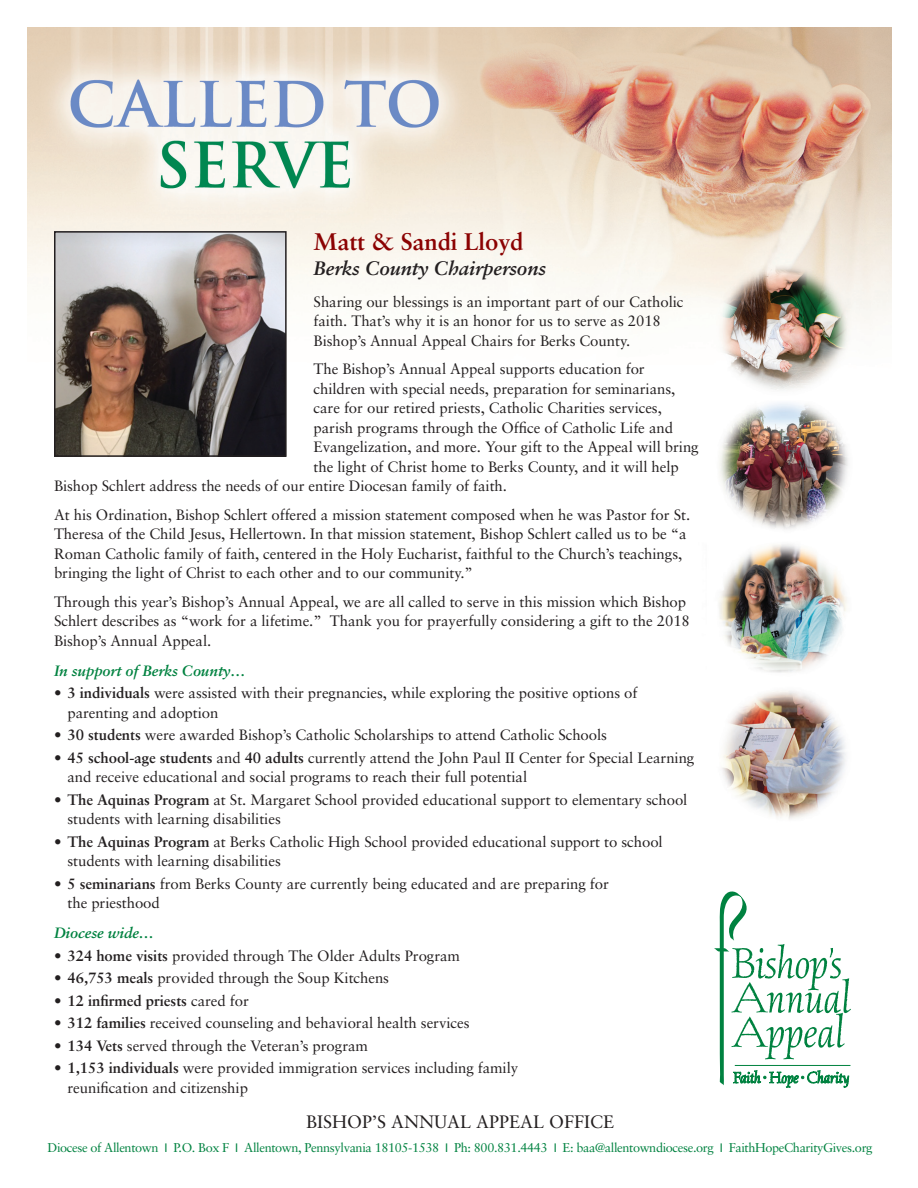
<style>
.page{position:relative;width:918px;height:1188px;background:#fff}
.page>*{position:absolute;margin:0;border:0;box-sizing:border-box;transform-origin:0 0}
.t1{font:700 24px "Sabon";letter-spacing:-.005em;color:#8b0202}
.t2{font:italic 700 19.5px "Sabon";letter-spacing:-.005em;color:#231f20}
.t3{font:18px "Sabon";color:#231f20}
.t4{font:15px/19.5px "Sabon";letter-spacing:-.005em;color:#231f20}
.t5{font:italic 700 15px "Sabon";letter-spacing:-.005em;color:#008240}
.t6{font:700 15px "Sabon";letter-spacing:-.005em;color:#231f20}
.t7{font:12.75px "Sabon";letter-spacing:-.03em;color:#008240}
.s1{font-weight:700}
.s2{font-weight:400}
.s3{font-family:"Myriad Pro"}
</style>
<div class="page">
<img style="left:27px;top:27px;width:864px;height:1061px">
<svg style="left:714px;top:891px;width:137px;height:196px"></svg>
<img style="left:57px;top:234px;width:227px;height:220px">
<div style="left:54px;top:231px;width:233px;height:226px;border:2px solid #231f20"></div>
<p class="t1" style="left:314px;top:226px;width:211px">Matt &amp; Sandi Lloyd</p>
<p class="t2" style="left:314px;top:257px;width:234px">Berks County Chairpersons</p>
<p class="t4" style="left:314px;top:292px;width:372px">Sharing our blessings is an important part of our Catholic faith. That’s why it is an honor for us to serve as 2018<br>Bishop’s Annual Appeal Chairs for Berks County.</p>
<p class="t4" style="left:314px;top:359px;width:333px">The Bishop’s Annual Appeal supports education for</p>
<p class="t4" style="left:314px;top:379px;width:363px">children with special needs, preparation for seminarians,</p>
<p class="t4" style="left:314px;top:398px;width:350px">care for our retired priests, Catholic Charities services,</p>
<p class="t4" style="left:314px;top:418px;width:361px">parish programs through the Office of Catholic Life and</p>
<p class="t4" style="left:314px;top:437px;width:387px">Evangelization, and more. Your gift to the Appeal will bring</p>
<p class="t4" style="left:314px;top:457px;width:367px">the light of Christ home to Berks County, and it will help</p>
<p class="t4" style="left:54px;top:476px;width:455px">Bishop Schlert address the needs of our entire Diocesan family of faith.</p>
<p class="t4" style="left:54px;top:505px;width:638px">At his Ordination, Bishop Schlert offered a mission statement composed when he was Pastor for St.<br>Theresa of the Child Jesus, Hellertown. In that mission statement, Bishop Schlert called us to be “a Roman Catholic family of faith, centered in the Holy Eucharist, faithful to the Church’s teachings, bringing the light of Christ to each other and to our community.”</p>
<p class="t4" style="left:54px;top:592px;width:637px">Through this year’s Bishop’s Annual Appeal, we are all called to serve in this mission which Bishop<br>Schlert describes as “work for a lifetime.” Thank you for prayerfully considering a gift to the 2018<br>Bishop’s Annual Appeal.</p>
<p class="t5" style="left:54px;top:661px;width:193px">In support of Berks County…</p>
<p class="t4" style="left:68px;top:683px;width:572px;text-indent:-14px">• <span class="s1">3 individuals</span> were assisted with their pregnancies, while exploring the positive options of parenting and adoption</p>
<p class="t4" style="left:54px;top:725px;width:555px">• <span class="s1">30 students</span> were awarded Bishop’s Catholic Scholarships to attend Catholic Schools</p>
<p class="t4" style="left:68px;top:748px;width:628px;text-indent:-14px">• <span class="s1">45 school-age students</span> and <span class="s1">40 adults</span> currently attend the John Paul II Center for Special Learning and receive educational and social programs to reach their full potential</p>
<p class="t4" style="left:68px;top:790px;width:621px;text-indent:-14px">• <span class="s1">The Aquinas Program</span> at St. Margaret School provided educational support to elementary school students with learning disabilities</p>
<p class="t4" style="left:68px;top:832px;width:597px;text-indent:-14px">• <span class="s1">The Aquinas Program</span> at Berks Catholic High School provided educational support to school students with learning disabilities</p>
<p class="t4" style="left:68px;top:874px;width:543px;text-indent:-14px">• <span class="s1">5 seminarians</span> from Berks County are currently being educated and are preparing for the priesthood</p>
<p class="t5" style="left:54px;top:924px;width:102px">Diocese wide…</p>
<p class="t4" style="left:54px;top:946px;width:408px">• <span class="s1">324 home visits</span> provided through The Older Adults Program</p>
<p class="t4" style="left:54px;top:968px;width:337px">• <span class="s1">46,753 meals</span> provided through the Soup Kitchens</p>
<p class="t6" style="left:54px;top:991px;width:196px"><span class="s2">•</span> 12 infirmed priests <span class="s2">cared for</span></p>
<p class="t4" style="left:54px;top:1013px;width:417px">• <span class="s1">312 families</span> received counseling and behavioral health services</p>
<p class="t4" style="left:54px;top:1036px;width:315px">• <span class="s1">134 Vets</span> served through the Veteran’s program</p>
<p class="t4" style="left:68px;top:1058px;width:452px;text-indent:-14px">• <span class="s1">1,153 individuals</span> were provided immigration services including family reunification and citizenship</p>
<p class="t3" style="left:306px;top:1111px;width:309px">BISHOP’S ANNUAL APPEAL OFFICE</p>
<p class="t7" style="left:48px;top:1140px;width:827px">Diocese of Allentown <span class="s3">I</span> P.O. Box F <span class="s3">I</span> Allentown, Pennsylvania 18105-1538 <span class="s3">I</span> Ph: 800.831.4443 <span class="s3">I</span> E: baa@allentowndiocese.org <span class="s3">I</span> FaithHopeCharityGives.org</p>
</div>
